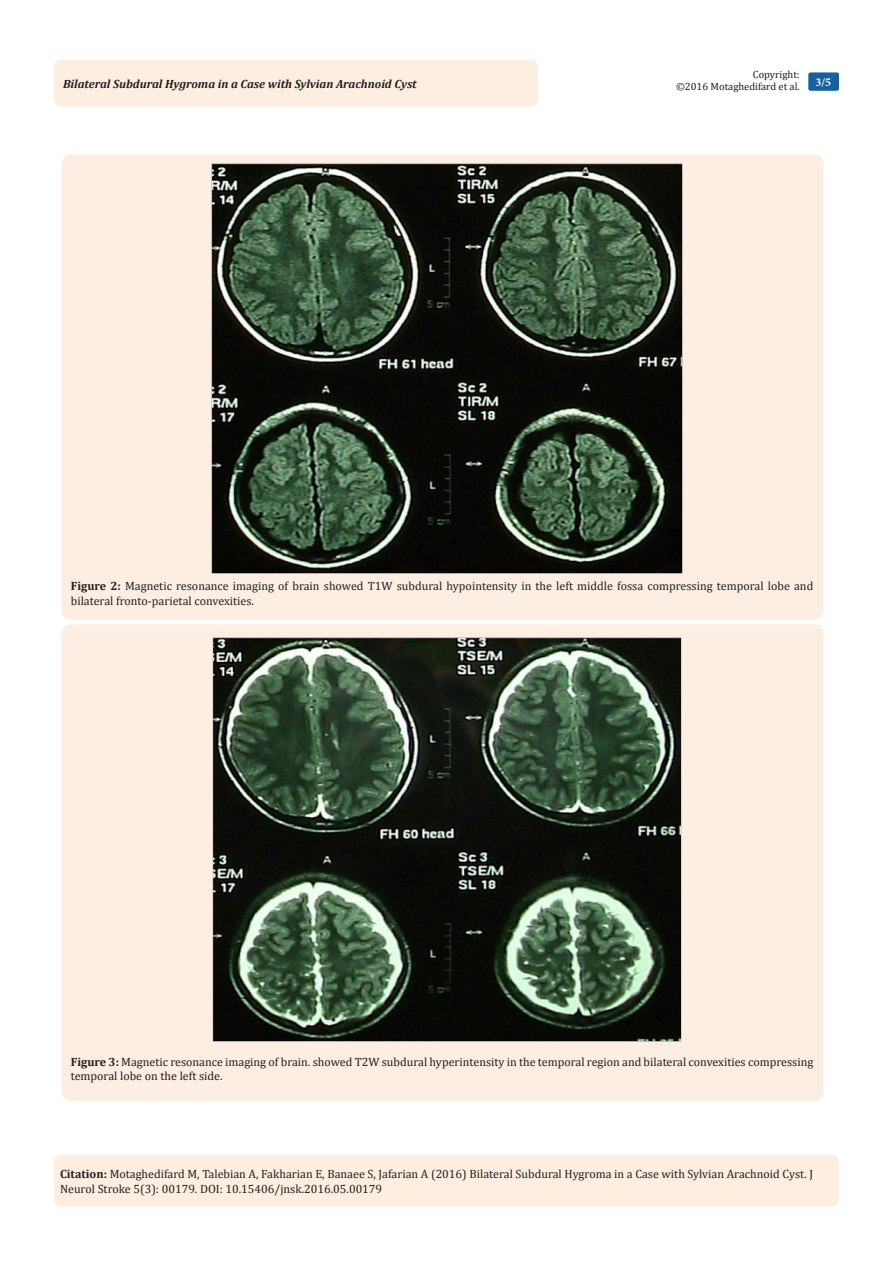
<style>
.page{position:relative;width:893px;height:1263px;background:#fff}
.page>*{position:absolute;margin:0;border:0;box-sizing:border-box;transform-origin:0 0}
.Citation{font:12px/14.4px "Cambria";color:#231f20}
.t1{font:italic 700 12px "Cambria";color:#231f20}
.t2{font:700 12px "Minion Pro";color:#fff}
.t3{font:10.5px/12.6px "Cambria";color:#231f20;text-align:right}
.s1{font-weight:700}
</style>
<div class="page">
<div style="left:54px;top:1155px;width:785px;height:51px;background:#feeee0;border-radius:7px"></div>
<div style="left:54px;top:60px;width:484px;height:46px;background:#feeee0;border-radius:8px"></div>
<div style="left:808px;top:72px;width:31px;height:19px;background:#18609d;border-radius:2px"></div>
<div style="left:62px;top:154px;width:762px;height:466px;background:#fdeee3;border-radius:9px"></div>
<img style="left:212px;top:164px;width:470px;height:409px">
<div style="left:62px;top:624px;width:762px;height:477px;background:#fdeee3;border-radius:9px"></div>
<img style="left:213px;top:637px;width:468px;height:404px">
<p class="t3" style="left:676px;top:68px;width:125px">Copyright:<br>©2016 Motaghedifard et al.</p>
<p class="t1" style="left:63px;top:75px;width:355px">Bilateral Subdural Hygroma in a Case with Sylvian Arachnoid Cyst</p>
<p class="t2" style="left:815px;top:74px;width:17px">3/5</p>
<p class="Citation" style="left:71px;top:579px;width:744px"><span class="s1">Figure 2:</span> Magnetic resonance imaging of brain showed T1W subdural hypointensity in the left middle fossa compressing temporal lobe and bilateral fronto-parietal convexities.</p>
<p class="Citation" style="left:71px;top:1054px;width:744px"><span class="s1">Figure 3:</span> Magnetic resonance imaging of brain. showed T2W subdural hyperintensity in the temporal region and bilateral convexities compressing temporal lobe on the left side.</p>
<p class="Citation" style="left:60px;top:1167px;width:755px"><span class="s1">Citation:</span> Motaghedifard M, Talebian A, Fakharian E, Banaee S, Jafarian A (2016) Bilateral Subdural Hygroma in a Case with Sylvian Arachnoid Cyst. J<br>Neurol Stroke 5(3): 00179. DOI: 10.15406/jnsk.2016.05.00179</p>
</div>
